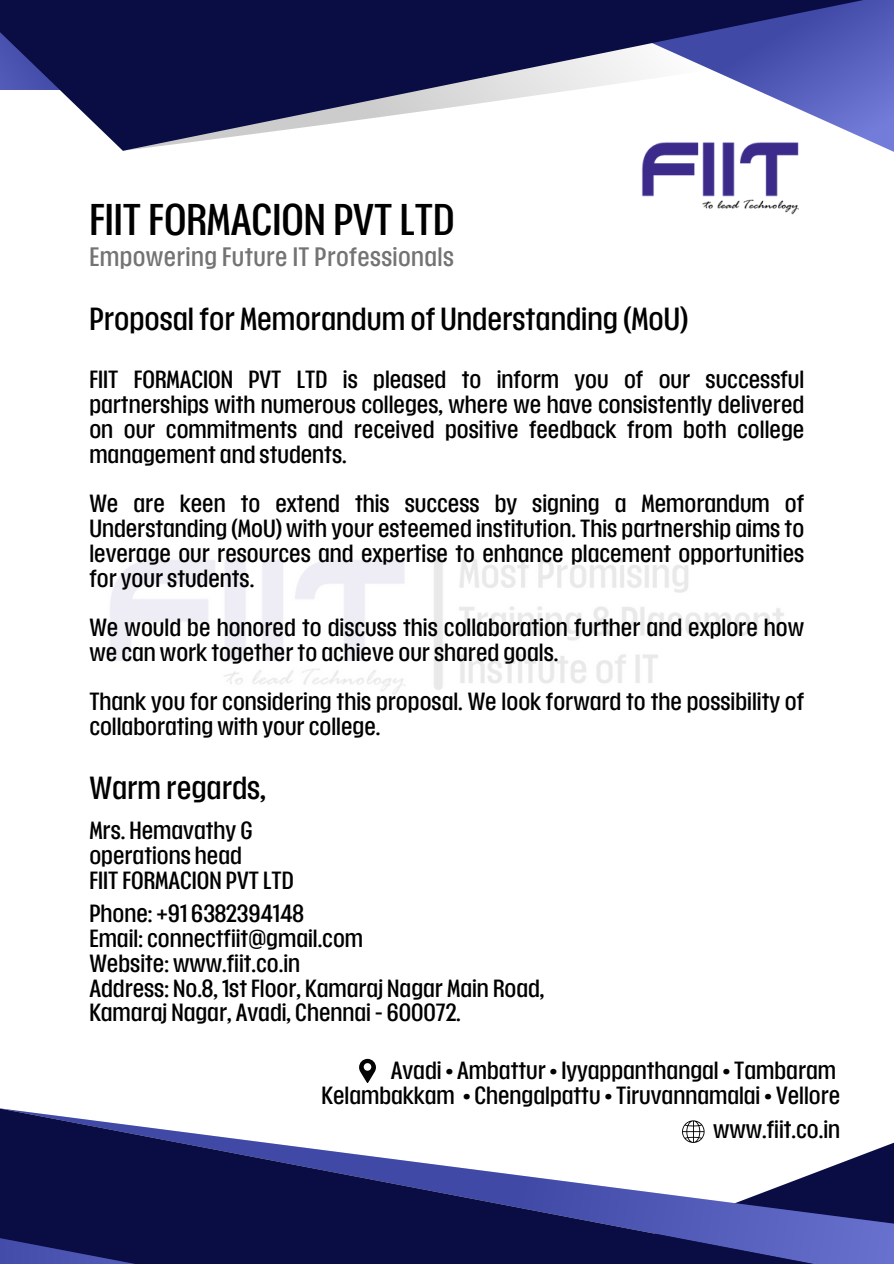
<style>
.page{position:relative;width:894px;height:1264px;background:#fff}
.page>*{position:absolute;margin:0;border:0;box-sizing:border-box;transform-origin:0 0}
.t1{font:expanded 37.5px "Placard Next";color:#000}
.t2{font:expanded 27px "Placard Next";color:#000}
.t3{font:expanded 22.5px "Placard Next";letter-spacing:.015em;color:#737373}
.t4{font:expanded 21px/24.8px "Placard Next";color:#000}
</style>
<div class="page">
<svg style="left:0;top:0;width:893px;height:151px;fill:#090d44"></svg>
<svg style="left:0;top:1108px;width:893px;height:155px"></svg>
<svg style="left:0;top:1237px;width:391px;height:26px"></svg>
<img style="left:110px;top:553px;width:674px;height:142px">
<img style="left:636px;top:134px;width:168px;height:81px">
<svg style="left:359px;top:1058px;width:17px;height:25px"></svg>
<svg style="left:681px;top:1120px;width:23px;height:22px"></svg>
<p class="t1" style="left:89px;top:193px;width:367px">FIIT FORMACION PVT LTD</p>
<p class="t3" style="left:89px;top:241px;width:366px">Empowering Future IT Professionals</p>
<h2 class="t2" style="left:89px;top:300px;width:600px">Proposal for Memorandum of Understanding (MoU)</h2>
<h2 class="t4" style="left:89px;top:367px;width:716px;text-align:justify">FIIT FORMACION PVT LTD is pleased to inform you of our successful partnerships with numerous colleges, where we have consistently delivered on our commitments and received positive feedback from both college management and students.</h2>
<p class="t4" style="left:89px;top:491px;width:716px;text-align:justify">We are keen to extend this success by signing a Memorandum of Understanding (MoU) with your esteemed institution. This partnership aims to leverage our resources and expertise to enhance placement opportunities for your students.</p>
<p class="t4" style="left:89px;top:615px;width:716px">We would be honored to discuss this collaboration further and explore how we can work together to achieve our shared goals.</p>
<p class="t4" style="left:89px;top:689px;width:716px">Thank you for considering this proposal. We look forward to the possibility of collaborating with your college.</p>
<p class="t2" style="left:89px;top:768px;width:178px">Warm regards,</p>
<p class="t4" style="left:89px;top:818px;width:164px">Mrs. Hemavathy G</p>
<p class="t4" style="left:89px;top:842px;width:154px">operations head</p>
<p class="t4" style="left:89px;top:867px;width:206px">FIIT FORMACION PVT LTD</p>
<p class="t4" style="left:89px;top:901px;width:216px">Phone: +91 6382394148</p>
<p class="t4" style="left:89px;top:926px;width:275px">Email: connectfiit@gmail.com</p>
<p class="t4" style="left:89px;top:950px;width:212px">Website: www.fiit.co.in</p>
<p class="t4" style="left:89px;top:975px;width:456px">Address: No.8, 1st Floor, Kamaraj Nagar Main Road,<br>Kamaraj Nagar, Avadi, Chennai - 600072.</p>
<p class="t4" style="left:391px;top:1058px;width:446px">Avadi • Ambattur • Iyyappanthangal • Tambaram</p>
<h1 class="t4" style="left:321px;top:1082px;width:520px">Kelambakkam • Chengalpattu • Tiruvannamalai • Vellore</h1>
<p class="t4" style="left:713px;top:1116px;width:129px">www.fiit.co.in</p>
</div>
